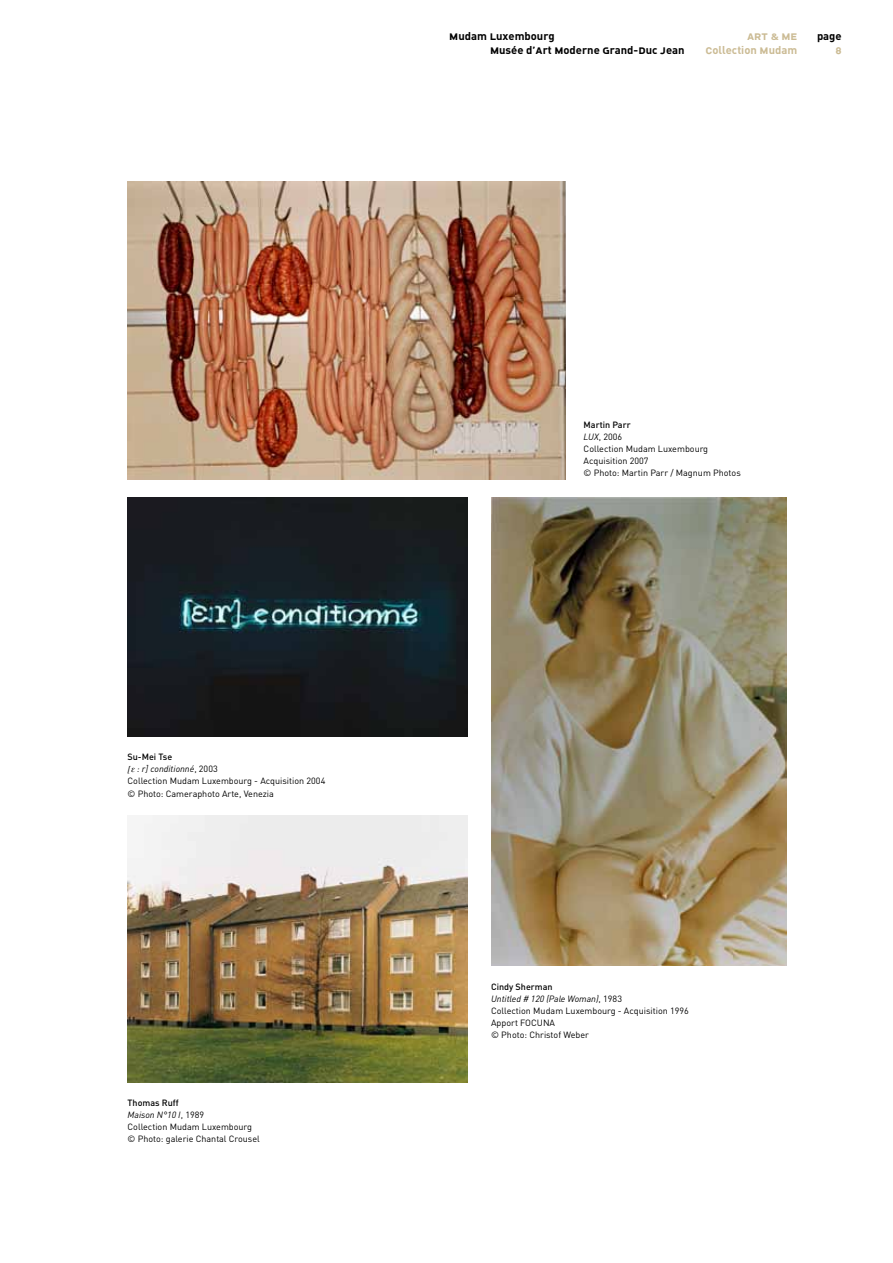
<style>
.page{position:relative;width:893px;height:1263px;background:#fff}
.page>*{position:absolute;margin:0;border:0;box-sizing:border-box;transform-origin:0 0}
.t1{font:11.25px "MUDIN";color:#000}
.t2{font:11.25px "MUDIN";color:#cbbb94}
.t3{font:9px/12px "DINOT";color:#000}
.s1{font-weight:500}
.s2{font-family:"Times";font-style:italic}
.s3{font-style:italic}
</style>
<div class="page">
<img style="left:128px;top:182px;width:438px;height:297px">
<img style="left:128px;top:815px;width:340px;height:267px">
<img style="left:491px;top:497px;width:296px;height:469px">
<img style="left:128px;top:497px;width:340px;height:240px">
<p class="t1" style="left:449px;top:29px;width:107px">M udam Luxembourg</p>
<p class="t2" style="left:747px;top:29px;width:8px">ART</p>
<p class="t2" style="left:771px;top:29px;width:19px">&amp; ME</p>
<p class="t1" style="left:490px;top:42px;width:196px">M usée d’Art Moderne Grand-Duc Jean</p>
<p class="t2" style="left:705px;top:42px;width:93px">Collection M udam</p>
<p class="t1" style="left:817px;top:29px;width:26px">page</p>
<p class="t2" style="left:836px;top:42px;width:8px">8</p>
<p class="t3" style="left:128px;top:750px;width:199px"><span class="s1">Su-Mei Tse<br></span><span class="s2">[ε</span> <span class="s3">: r] conditionné</span>, 2003<br>Collection Mudam Luxembourg - Acquisition 2004</p>
<p class="t3" style="left:128px;top:787px;width:148px">© Photo: Cameraphoto Arte, Venezia</p>
<p class="t3" style="left:128px;top:1096px;width:134px"><span class="s1">Thomas Ruff<br></span><span class="s3">Maison N°10 I</span>, 1989<br>Collection Mudam Luxembourg © Photo: galerie Chantal Crousel</p>
<p class="t3" style="left:584px;top:418px;width:159px"><span class="s1">Martin Parr<br></span><span class="s3">LUX</span>, 2006<br>Collection Mudam Luxembourg<br>Acquisition 2007<br>© Photo: Martin Parr / Magnum Photos</p>
<p class="t3" style="left:491px;top:981px;width:199px"><span class="s1">Cindy Sherman<br></span><span class="s3">Untitled # 120 (Pale Woman)</span>, 1983<br>Collection Mudam Luxembourg - Acquisition 1996<br>Apport FOCUNA<br>© Photo: Christof Weber</p>
</div>
